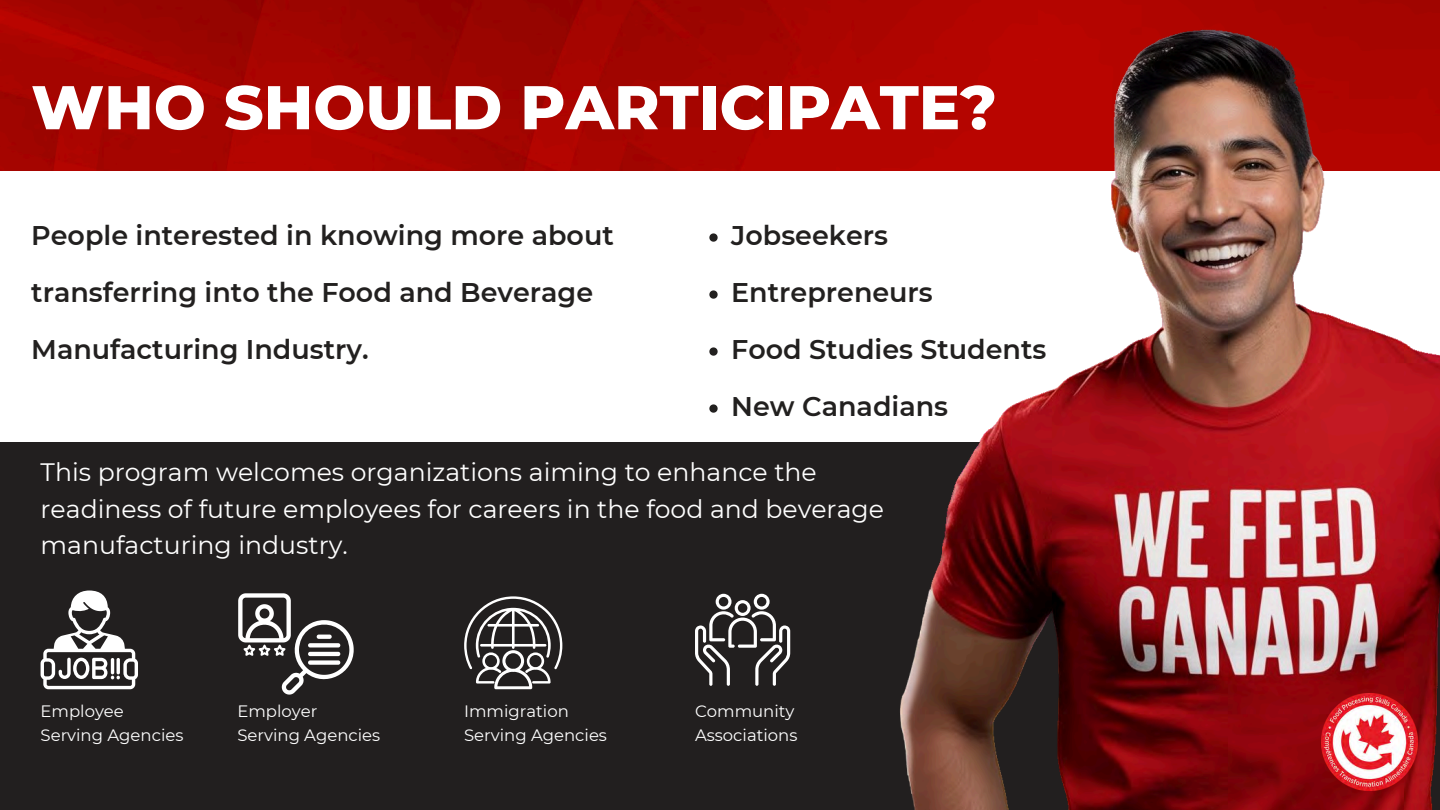
<style>
.page{position:relative;width:1440px;height:810px;background:#fff}
.page>*{position:absolute;margin:0;border:0;box-sizing:border-box;transform-origin:0 0}
.t1{font:800 61.6px "Montserrat";color:#fff}
.t2{font:600 27px/57px "Montserrat";color:#22201f}
.t3{font:25.1px/36.8px "Montserrat";color:#fff}
.t4{font:16.5px/24px "Montserrat";color:#fff}
</style>
<div class="page">
<div style="left:0;top:443px;width:1440px;height:367px;background:#221f1f"></div>
<img style="left:0;top:0;width:1440px;height:170px">
<img style="left:877px;top:12px;width:563px;height:798px">
<img style="left:1321px;top:694px;width:97px;height:97px">
<svg style="left:41px;top:591px;width:97px;height:98px"></svg>
<svg style="left:238px;top:593px;width:116px;height:102px"></svg>
<svg style="left:695px;top:594px;width:95px;height:92px"></svg>
<svg style="left:464px;top:596px;width:98px;height:93px"></svg>
<svg style="left:709px;top:233px;width:9px;height:9px"></svg>
<svg style="left:709px;top:290px;width:9px;height:9px"></svg>
<svg style="left:709px;top:347px;width:9px;height:9px"></svg>
<svg style="left:709px;top:404px;width:9px;height:9px"></svg>
<h1 class="t1" style="left:31px;top:70px;width:967px">WHO SHOULD PARTICIPATE?</h1>
<p class="t2" style="left:31px;top:207px;width:584px">People interested in knowing more about transferring into the Food and Beverage<br>Manufacturing Industry.</p>
<p class="t2" style="left:731px;top:207px;width:317px">Jobseekers<br>Entrepreneurs<br>Food Studies Students<br>New Canadians</p>
<p class="t3" style="left:41px;top:454px;width:845px">This program welcomes organizations aiming to enhance the readiness of future employees for careers in the food and beverage manufacturing industry.</p>
<p class="t4" style="left:41px;top:699px;width:144px">Employee<br>Serving Agencies</p>
<p class="t4" style="left:464px;top:699px;width:144px">Immigration<br>Serving Agencies</p>
<p class="t4" style="left:695px;top:699px;width:104px">Community<br>Associations</p>
<p class="t4" style="left:237px;top:699px;width:144px">Employer<br>Serving Agencies</p>
</div>
